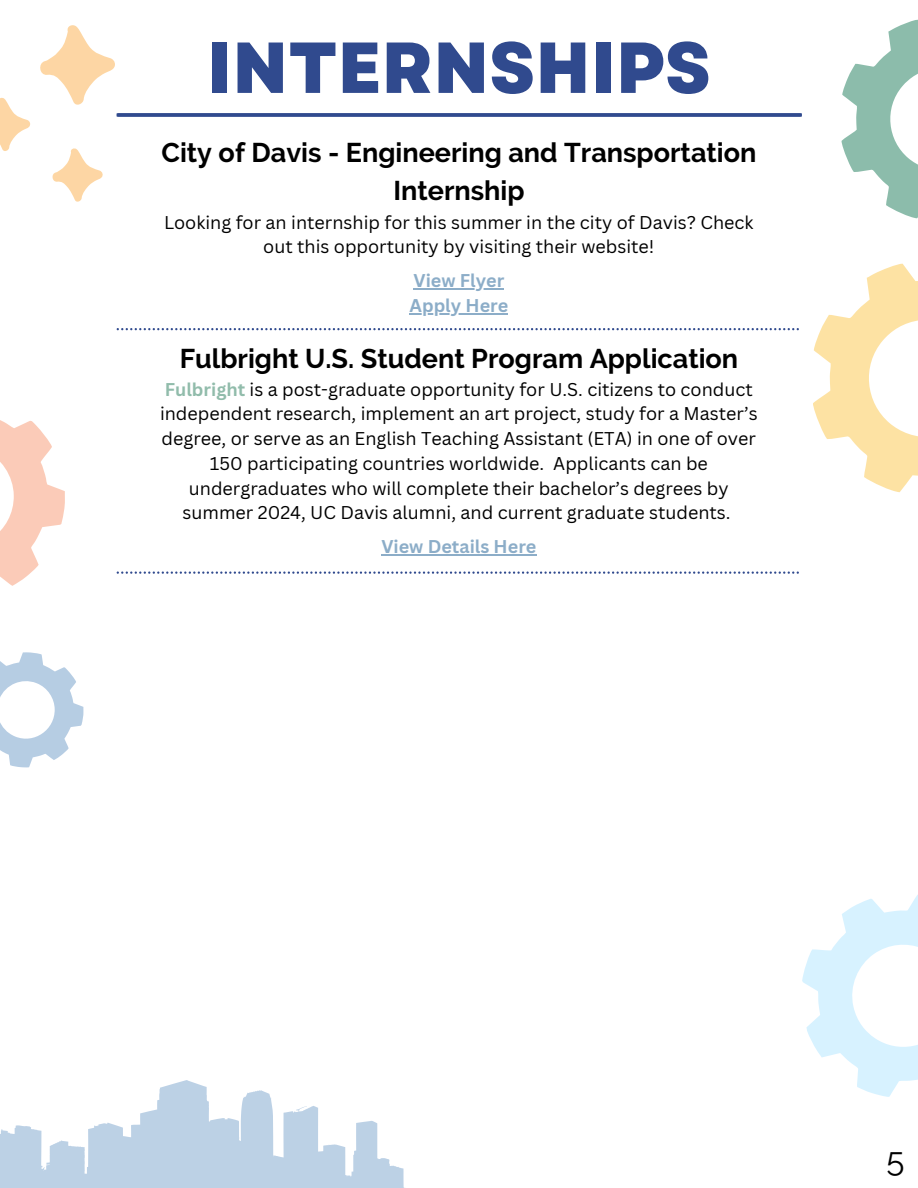
<style>
.page{position:relative;width:918px;height:1188px;background:#fff}
.page>*{position:absolute;margin:0;border:0;box-sizing:border-box;transform-origin:0 0}
.t1{font:800 72px "Garet";color:#304a8e}
.t2{font:33px "Raleway";color:#000}
.t3{font:700 27px/37.8px "Raleway";color:#000;text-align:center}
.t4{font:18px/24.8px "Canva Sans";color:#000;text-align:center}
.t5{font:700 18px/24.8px "Canva Sans";color:#8cadc8}
.s1{font-weight:700;color:#91bcab}
</style>
<div class="page">
<svg style="left:118px;top:113px;width:682px;height:4px;background:#395293"></svg>
<svg style="left:0;top:1080px;width:405px;height:108px;fill:#bcd1e5"></svg>
<svg style="left:813px;top:263px;width:105px;height:230px"></svg>
<svg style="left:841px;top:19px;width:77px;height:200px"></svg>
<svg style="left:0;top:420px;width:84px;height:348px"></svg>
<svg style="left:40px;top:25px;width:75px;height:80px"></svg>
<svg style="left:52px;top:148px;width:51px;height:54px"></svg>
<svg style="left:0;top:97px;width:30px;height:54px"></svg>
<svg style="left:802px;top:895px;width:116px;height:202px"></svg>
<svg style="left:117px;top:328px;width:682px;height:2px"></svg>
<hr style="left:414px;top:288px;width:90px;height:1px;background:#8cadc8">
<hr style="left:410px;top:313px;width:98px;height:1px;background:#8cadc8">
<hr style="left:381px;top:554px;width:156px;height:1px;background:#8cadc8">
<svg style="left:117px;top:572px;width:682px;height:2px"></svg>
<h1 class="t1" style="left:207px;top:16px;width:505px">INTERNSHIPS</h1>
<h3 class="t3" style="left:161px;top:134px;width:597px">City of Davis - Engineering and Transportation<br>Internship</h3>
<p class="t4" style="left:164px;top:209px;width:591px">Looking for an internship for this summer in the city of Davis? Check out this opportunity by visiting their website!</p>
<p class="t5" style="left:410px;top:268px;width:100px">View Flyer<br>Apply Here</p>
<h3 class="t3" style="left:180px;top:339px;width:560px">Fulbright U.S. Student Program Application</h3>
<p class="t4" style="left:160px;top:376px;width:599px"><span class="s1">Fulbright</span> is a post-graduate opportunity for U.S. citizens to conduct independent research, implement an art project, study for a Master’s degree, or serve as an English Teaching Assistant (ETA) in one of over 150 participating countries worldwide. Applicants can be undergraduates who will complete their bachelor’s degrees by summer 2024, UC Davis alumni, and current graduate students.</p>
<p class="t5" style="left:381px;top:534px;width:157px">View Details Here</p>
<h2 class="t2" style="left:886px;top:1140px;width:19px">5</h2>
</div>
